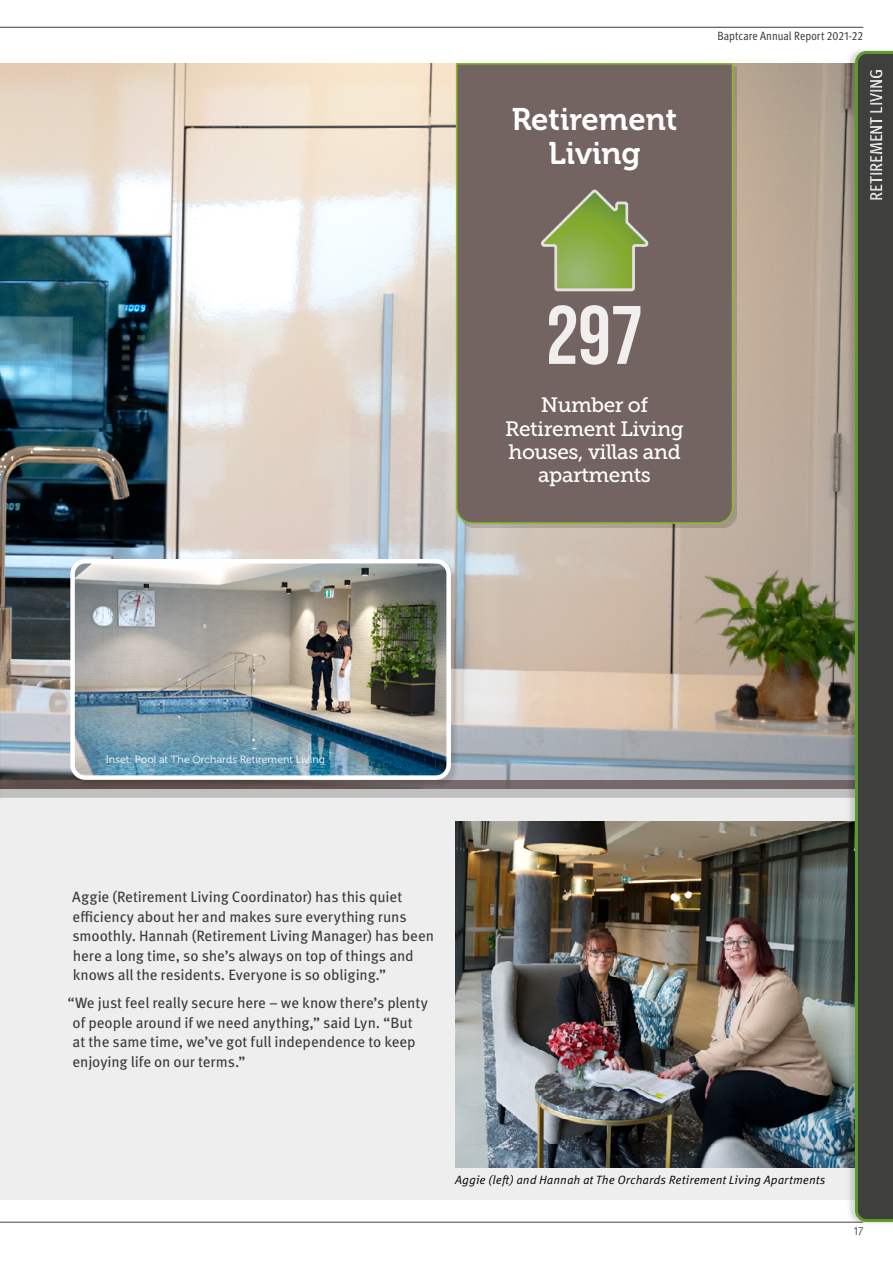
<style>
.page{position:relative;width:893px;height:1263px;background:#fff}
.page>*{position:absolute;margin:0;border:0;box-sizing:border-box;transform-origin:0 0}
.t1{font:82.65px "Bebas Neue";color:#fff}
.t2{font:31.2px/33.8px "Museo 700";color:#fff;text-align:center}
.t3{font:20.7px/23.4px "Museo Slab 500";letter-spacing:-.02em;color:#fff;text-align:center}
.t4{font:700 condensed 18px "Meta Pro";letter-spacing:-.015em;color:#fff}
.t5{font:15px/19.5px "Meta Pro";letter-spacing:-.01em;color:#3c3c3b}
.t6{font:italic 12px "Meta Correspondence Pro";color:#000}
.t7{font:condensed 12px "Meta Pro";letter-spacing:.005em;color:#3c3c3b}
.t8{font:12px "Meta Pro Cond Norm";color:#444442}
.t9{font:10.5px "Museo 300";letter-spacing:.005em;color:#fff}
</style>
<div class="page">
<hr style="left:0;top:1222px;width:863px;height:1px;background:#444442">
<div style="left:0;top:789px;width:882px;height:410px;background:#eee"></div>
<img style="left:0;top:64px;width:847px;height:716px">
<div style="left:455px;top:63px;width:279px;height:461px;background:#736461"></div>
<img style="left:455px;top:822px;width:392px;height:345px">
<div style="left:0;top:788px;width:872px;height:9px;background:#bfbfbf"></div>
<svg style="left:1px;top:780px;width:846px;height:9px;fill:#736868"></svg>
<hr style="left:0;top:702px;width:1px;height:96px;background:#b9b9b9">
<hr style="left:0;top:694px;width:1px;height:95px;background:#3f403e">
<hr style="left:0;top:27px;width:863px;height:1px;background:#3c3c3b">
<div style="left:71px;top:559px;width:388px;height:229px;background:#000;opacity:.15"></div>
<img style="left:73px;top:561px;width:376px;height:217px">
<div style="left:70px;top:559px;width:381px;height:221px;border:4px solid #fff;border-radius:13px"></div>
<svg style="left:539px;top:188px;width:111px;height:104px"></svg>
<div style="left:847px;top:47px;width:46px;height:1179px;background:#000;opacity:.15"></div>
<svg style="left:855px;top:51px;width:38px;height:1171px"></svg>
<div style="left:851px;top:39px;width:39px;height:189px;background:#000;opacity:.14"></div>
<h2 class="t2" style="left:512px;top:103px;width:167px">Retirement<br>Living</h2>
<p class="t7" style="left:717px;top:27px;width:147px">Baptcare Annual Report 2021-22</p>
<p class="t4" style="left:862px;top:201px;width:134px;rotate:-90deg">RETIREMENT LIVING</p>
<h1 class="t1" style="left:546px;top:288px;width:99px">297</h1>
<h3 class="t3" style="left:505px;top:394px;width:180px">Number of<br>Retirement Living houses, villas and apartments</h3>
<p class="t9" style="left:106px;top:754px;width:221px">Inset: Pool at The Orchards Retirement Living</p>
<p class="t5" style="left:72px;top:886px;width:363px">Aggie (Retirement Living Coordinator) has this quiet efficiency about her and makes sure everything runs smoothly. Hannah (Retirement Living Manager) has been here a long time, so she’s always on top of things and knows all the residents. Everyone is so obliging.”</p>
<p class="t5" style="left:73px;top:992px;width:357px;text-indent:-5px">“We just feel really secure here – we know there’s plenty of people around if we need anything,” said Lyn. “But at the same time, we’ve got full independence to keep enjoying life on our terms.”</p>
<p class="t6" style="left:455px;top:1171px;width:372px">Aggie (left) and Hannah at The Orchards Retirement Living Apartments</p>
<p class="t8" style="left:854px;top:1222px;width:11px">17</p>
</div>
